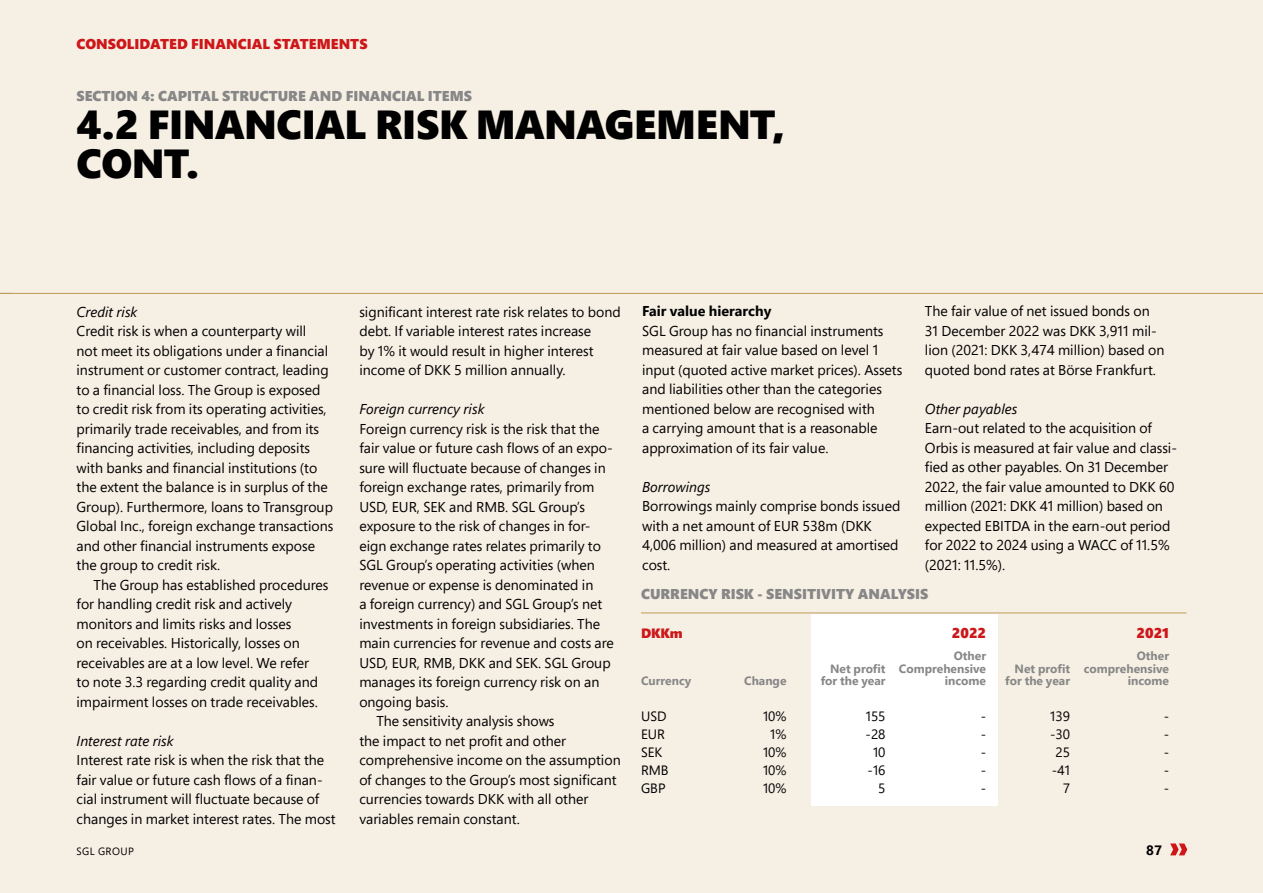
<style>
.page{position:relative;width:1263px;height:893px;background:#f6efe4}
.page>*{position:absolute;margin:0;border:0;box-sizing:border-box;transform-origin:0 0}
.t1{font:900 40.5px/39px "Segoe Pro";letter-spacing:-.015em;color:#000}
.t2{font:14.25px/19.5px "Segoe Pro";color:#000}
.t3{font:900 14.25px "Segoe Pro";color:#878787}
.t4{font:italic 14.25px "Segoe Pro";color:#000}
.t5{font:900 14.25px "Segoe Pro";color:#cd1719}
.t6{font:700 14.25px "Segoe Pro";color:#000}
.t7{font:700 13.65px "Segoe Pro";color:#000}
.t8{font:13.5px "Segoe Pro";color:#000}
.t9{font:900 13.5px "Segoe Pro";color:#cd1719}
.t10{font:700 12px "Segoe Pro";color:#878787}
.t11{font:10.5px "Segoe Pro";letter-spacing:.04em;color:#000}
</style>
<div class="page">
<div style="left:811px;top:614px;width:187px;height:191px;background:#fff"></div>
<hr style="left:0;top:293px;width:1263px;height:1px;background:#c09b57">
<svg style="left:1170px;top:843px;width:17px;height:12px"></svg>
<hr style="left:641px;top:613px;width:545px;height:1px;background:#c09b57">
<p class="t5" style="left:77px;top:34px;width:292px">CONSOLIDATED FINANCIAL STATEMENTS</p>
<p class="t3" style="left:77px;top:86px;width:397px">SECTION 4: CAPITAL STRUCTURE AND FINANCIAL ITEMS</p>
<h1 class="t1" style="left:77px;top:103px;width:710px">4.2 FINANCIAL RISK MANAGEMENT,<br>CONT.</h1>
<p class="t4" style="left:77px;top:302px;width:63px">Credit risk</p>
<p class="t2" style="left:77px;top:321px;width:258px">Credit risk is when a counterparty will<br>not meet its obligations under a financial instrument or customer contract, leading to a financial loss. The Group is exposed to credit risk from its operating activities, primarily trade receivables, and from its financing activities, including deposits with banks and financial institutions (to the extent the balance is in surplus of the Group). Furthermore, loans to Transgroup Global Inc., foreign exchange transactions and other financial instruments expose the group to credit risk.</p>
<p class="t2" style="left:77px;top:574px;width:253px;text-indent:17px">The Group has established procedures for handling credit risk and actively monitors and limits risks and losses<br>on receivables. Historically, losses on receivables are at a low level. We refer<br>to note 3.3 regarding credit quality and impairment losses on trade receivables.</p>
<p class="t4" style="left:77px;top:731px;width:99px">Interest rate risk</p>
<p class="t2" style="left:77px;top:750px;width:261px">Interest rate risk is when the risk that the fair value or future cash flows of a finan&shy;cial instrument will fluctuate because of changes in market interest rates. The most</p>
<p class="t2" style="left:359px;top:301px;width:263px">significant interest rate risk relates to bond debt. If variable interest rates increase<br>by 1% it would result in higher interest income of DKK 5 million annually.</p>
<p class="t4" style="left:359px;top:399px;width:127px">Foreign currency risk</p>
<p class="t2" style="left:359px;top:418px;width:242px">Foreign currency risk is the risk that the</p>
<p class="t2" style="left:359px;top:438px;width:255px">fair value or future cash flows of an expo-</p>
<p class="t2" style="left:359px;top:457px;width:248px">sure will fluctuate because of changes in</p>
<p class="t2" style="left:359px;top:477px;width:237px">foreign exchange rates, primarily from</p>
<p class="t2" style="left:359px;top:496px;width:227px">USD, EUR, SEK and RMB. SGL Group’s</p>
<p class="t2" style="left:359px;top:516px;width:233px">exposure to the risk of changes in for-</p>
<p class="t2" style="left:359px;top:535px;width:243px">eign exchange rates relates primarily to</p>
<p class="t2" style="left:359px;top:555px;width:237px">SGL Group’s operating activities (when</p>
<p class="t2" style="left:359px;top:574px;width:236px">revenue or expense is denominated in</p>
<p class="t2" style="left:359px;top:594px;width:244px">a foreign currency) and SGL Group’s net</p>
<p class="t2" style="left:359px;top:613px;width:242px">investments in foreign subsidiaries. The</p>
<p class="t2" style="left:359px;top:633px;width:256px">main currencies for revenue and costs are</p>
<p class="t2" style="left:359px;top:652px;width:253px">USD, EUR, RMB, DKK and SEK. SGL Group</p>
<p class="t2" style="left:359px;top:672px;width:242px">manages its foreign currency risk on an</p>
<p class="t2" style="left:359px;top:691px;width:91px">ongoing basis.</p>
<p class="t2" style="left:376px;top:711px;width:180px">The sensitivity analysis shows</p>
<p class="t2" style="left:359px;top:730px;width:208px">the impact to net profit and other</p>
<p class="t2" style="left:359px;top:750px;width:263px">comprehensive income on the assumption</p>
<p class="t2" style="left:359px;top:769px;width:259px">of changes to the Group’s most significant</p>
<p class="t2" style="left:359px;top:789px;width:231px">currencies towards DKK with all other</p>
<p class="t2" style="left:359px;top:808px;width:162px">variables remain constant.</p>
<p class="t2" style="left:925px;top:301px;width:241px">The fair value of net issued bonds on 31 December 2022 was DKK 3,911 mil&shy;lion (2021: DKK 3,474 million) based on quoted bond rates at Börse Frankfurt.</p>
<p class="t4" style="left:925px;top:399px;width:94px">Other payables</p>
<p class="t2" style="left:925px;top:418px;width:254px">Earn-out related to the acquisition of Orbis is measured at fair value and classi&shy;fied as other payables. On 31 December 2022, the fair value amounted to DKK 60 million (2021: DKK 41 million) based on expected EBITDA in the earn-out period for 2022 to 2024 using a WACC of 11.5% (2021: 11.5%).</p>
<p class="t3" style="left:641px;top:584px;width:289px">CURRENCY RISK - SENSITIVITY ANALYSIS</p>
<p class="t9" style="left:641px;top:624px;width:43px">DKKm</p>
<p class="t5" style="left:952px;top:623px;width:36px">2022</p>
<p class="t5" style="left:1136px;top:623px;width:34px">2021</p>
<p class="t10" style="left:954px;top:647px;width:34px">Other</p>
<p class="t10" style="left:1137px;top:647px;width:34px">Other</p>
<p class="t10" style="left:830px;top:660px;width:157px">Net profit Comprehensive</p>
<p class="t10" style="left:1015px;top:660px;width:156px">Net profit comprehensive</p>
<p class="t10" style="left:641px;top:673px;width:52px">Currency</p>
<p class="t10" style="left:744px;top:673px;width:44px">Change</p>
<p class="t10" style="left:821px;top:673px;width:66px">for the year</p>
<p class="t10" style="left:945px;top:673px;width:43px">income</p>
<p class="t10" style="left:1005px;top:673px;width:66px">for the year</p>
<p class="t10" style="left:1128px;top:673px;width:43px">income</p>
<p class="t8" style="left:641px;top:707px;width:27px">USD</p>
<p class="t8" style="left:763px;top:707px;width:25px">10%</p>
<p class="t8" style="left:866px;top:707px;width:21px">155</p>
<p class="t8" style="left:981px;top:707px;width:7px">-</p>
<p class="t8" style="left:1050px;top:707px;width:21px">139</p>
<p class="t8" style="left:1164px;top:707px;width:7px">-</p>
<p class="t8" style="left:641px;top:725px;width:25px">EUR</p>
<p class="t8" style="left:770px;top:725px;width:18px">1%</p>
<p class="t8" style="left:866px;top:725px;width:21px">-28</p>
<p class="t8" style="left:981px;top:725px;width:7px">-</p>
<p class="t8" style="left:1050px;top:725px;width:21px">-30</p>
<p class="t8" style="left:1164px;top:725px;width:7px">-</p>
<p class="t8" style="left:641px;top:743px;width:23px">SEK</p>
<p class="t8" style="left:763px;top:743px;width:25px">10%</p>
<p class="t8" style="left:873px;top:743px;width:14px">10</p>
<p class="t8" style="left:981px;top:743px;width:7px">-</p>
<p class="t8" style="left:1055px;top:743px;width:16px">25</p>
<p class="t8" style="left:1164px;top:743px;width:7px">-</p>
<p class="t8" style="left:641px;top:761px;width:29px">RMB</p>
<p class="t8" style="left:763px;top:761px;width:25px">10%</p>
<p class="t8" style="left:868px;top:761px;width:19px">-16</p>
<p class="t8" style="left:981px;top:761px;width:7px">-</p>
<p class="t8" style="left:1052px;top:761px;width:20px">-41</p>
<p class="t8" style="left:1164px;top:761px;width:7px">-</p>
<p class="t8" style="left:641px;top:779px;width:26px">GBP</p>
<p class="t8" style="left:763px;top:779px;width:25px">10%</p>
<p class="t8" style="left:878px;top:779px;width:9px">5</p>
<p class="t8" style="left:981px;top:779px;width:7px">-</p>
<p class="t8" style="left:1063px;top:779px;width:8px">7</p>
<p class="t8" style="left:1164px;top:779px;width:7px">-</p>
<p class="t6" style="left:642px;top:301px;width:131px">Fair value hierarchy</p>
<p class="t2" style="left:642px;top:321px;width:262px">SGL Group has no financial instruments measured at fair value based on level 1 input (quoted active market prices). Assets and liabilities other than the categories mentioned below are recognised with<br>a carrying amount that is a reasonable approximation of its fair value.</p>
<p class="t4" style="left:642px;top:477px;width:70px">Borrowings</p>
<p class="t2" style="left:642px;top:496px;width:260px">Borrowings mainly comprise bonds issued with a net amount of EUR 538m (DKK<br>4,006 million) and measured at amortised cost.</p>
<p class="t11" style="left:77px;top:844px;width:59px">SGL GROUP</p>
<p class="t7" style="left:1146px;top:840px;width:17px">87</p>
</div>
